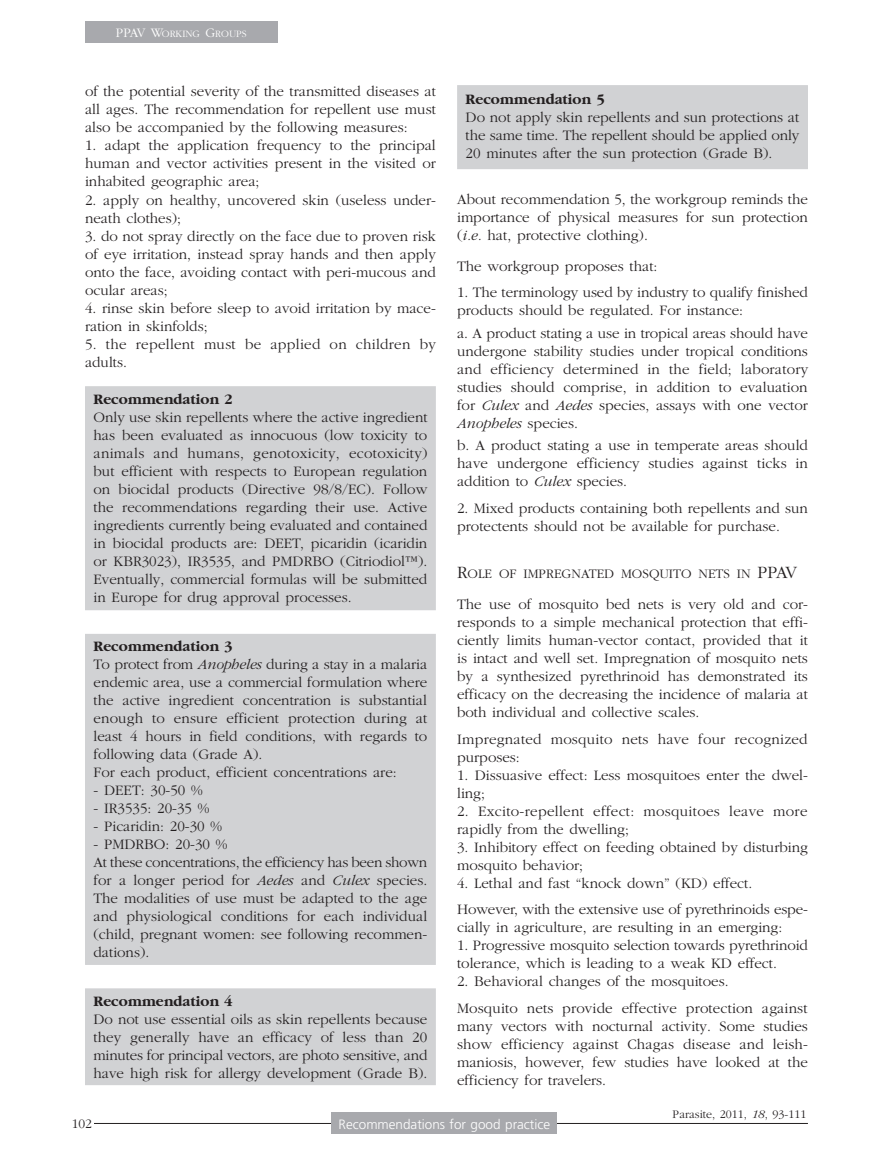
<style>
.page{position:relative;width:893px;height:1149px;background:#fff}
.page>*{position:absolute;margin:0;border:0;box-sizing:border-box;transform-origin:0 0}
.t1{font:300 15px/18px "Garamond";color:#231f20}
.t2{font:300 15px/18px "Garamond";letter-spacing:.02em;color:#231f20}
.t3{font:700 15px "Garamond";color:#231f20}
.t4{font:300 13.5px "Garamond";color:#231f20}
.t5{font:300 13.5px "Frutiger";color:#fff}
.t6{font:300 12px "Garamond";color:#231f20}
.t7{font:300 10.2px "Garamond";color:#fff}
.s1{font-size:13.5px}
.s2{font-weight:700}
.s3{font-style:italic}
.s4{font-size:18px}
</style>
<div class="page">
<div style="left:85px;top:21px;width:192px;height:22px;background:#a8a9ad"></div>
<hr style="left:85px;top:1122px;width:723px;height:1px;background:#231f20">
<div style="left:64px;top:1106px;width:30px;height:23px;background:#fff"></div>
<div style="left:332px;top:1112px;width:225px;height:21px;background:#a8a9ad"></div>
<div style="left:86px;top:387px;width:349px;height:222px;background:#d1d2d4"></div>
<div style="left:85px;top:386px;width:351px;height:224px;border:2px solid #d1d2d4"></div>
<div style="left:86px;top:988px;width:349px;height:96px;background:#d1d2d4"></div>
<div style="left:85px;top:988px;width:351px;height:96px;border:2px solid #d1d2d4"></div>
<div style="left:86px;top:634px;width:349px;height:329px;background:#d1d2d4"></div>
<div style="left:85px;top:633px;width:351px;height:331px;border:2px solid #d1d2d4"></div>
<div style="left:458px;top:86px;width:349px;height:82px;background:#d1d2d4"></div>
<div style="left:457px;top:85px;width:351px;height:84px;border:2px solid #d1d2d4"></div>
<p class="t7" style="left:116px;top:28px;width:132px"><span class="s1">PPAV W</span>ORKING <span class="s1">G</span>ROUPS</p>
<p class="t1" style="left:85px;top:83px;width:352px;text-align:justify">of the potential severity of the transmitted diseases at all ages. The recommendation for repellent use must also be accompanied by the following measures:</p>
<p class="t1" style="left:85px;top:137px;width:352px;text-align:justify">1. adapt the application frequency to the principal human and vector activities present in the visited or inhabited geographic area;</p>
<p class="t1" style="left:85px;top:191px;width:352px">2. apply on healthy, uncovered skin (useless under&shy;neath clothes);</p>
<p class="t1" style="left:85px;top:227px;width:352px;text-align:justify">3. do not spray directly on the face due to proven risk of eye irritation, instead spray hands and then apply onto the face, avoiding contact with peri-mucous and ocular areas;</p>
<p class="t1" style="left:85px;top:299px;width:352px">4. rinse skin before sleep to avoid irritation by mace&shy;ration in skinfolds;</p>
<p class="t2" style="left:85px;top:335px;width:352px">5. the repellent must be applied on children by adults.</p>
<p class="t3" style="left:94px;top:391px;width:141px">Recommendation 2</p>
<p class="t1" style="left:94px;top:408px;width:336px;text-align:justify">Only use skin repellents where the active ingredient has been evaluated as innocuous (low toxicity to animals and humans, genotoxicity, ecotoxicity) but efficient with respects to European regulation on biocidal products (Directive 98/8/EC). Follow the recommendations regarding their use. Active ingredients currently being evaluated and contained in biocidal products are: DEET, picaridin (icaridin or KBR3023), IR3535, and PMDRBO (Citriodiol™).<br>Eventually, commercial formulas will be submitted in Europe for drug approval processes.</p>
<p class="t1" style="left:94px;top:637px;width:335px"><span class="s2">Recommendation 3<br></span>To protect from <span class="s3">Anopheles</span> during a stay in a malaria endemic area, use a commercial formulation where the active ingredient concentration is substantial enough to ensure efficient protection during at least 4 hours in field conditions, with regards to following data (Grade A).<br>For each product, efficient concentrations are:</p>
<p class="t1" style="left:94px;top:781px;width:111px">- DEET: 30-50 %</p>
<p class="t1" style="left:94px;top:799px;width:117px">- IR3535: 20-35 %</p>
<p class="t1" style="left:94px;top:817px;width:130px">- Picaridin: 20-30 %</p>
<p class="t1" style="left:94px;top:835px;width:335px">- PMDRBO: 20-30 %<br>At these concentrations, the efficiency has been shown for a longer period for <span class="s3">Aedes</span> and <span class="s3">Culex</span> species.<br>The modalities of use must be adapted to the age and physiological conditions for each individual (child, pregnant women: see following recommen&shy;dations).</p>
<p class="t3" style="left:94px;top:992px;width:141px">Recommendation 4</p>
<p class="t1" style="left:94px;top:1010px;width:335px;text-align:justify">Do not use essential oils as skin repellents because they generally have an efficacy of less than 20 minutes for principal vectors, are photo sensitive, and have high risk for allergy development (Grade B).</p>
<p class="t3" style="left:466px;top:91px;width:141px">Recommendation 5</p>
<p class="t1" style="left:466px;top:109px;width:335px;text-align:justify">Do not apply skin repellents and sun protections at the same time. The repellent should be applied only 20 minutes after the sun protection (Grade B).</p>
<p class="t1" style="left:457px;top:190px;width:352px;text-align:justify">About recommendation 5, the workgroup reminds the importance of physical measures for sun protection (<span class="s3">i.e.</span> hat, protective clothing).</p>
<p class="t1" style="left:457px;top:257px;width:202px">The workgroup proposes that:</p>
<p class="t1" style="left:457px;top:284px;width:352px">1. The terminology used by industry to qualify finished products should be regulated. For instance:</p>
<p class="t1" style="left:457px;top:324px;width:353px;text-align:justify">a. A product stating a use in tropical areas should have undergone stability studies under tropical conditions and efficiency determined in the field; laboratory studies should comprise, in addition to evaluation for <span class="s3">Culex</span> and <span class="s3">Aedes</span> species, assays with one vector <span class="s3">Anopheles</span> species.</p>
<p class="t1" style="left:457px;top:436px;width:352px;text-align:justify">b. A product stating a use in temperate areas should have undergone efficiency studies against ticks in addition to <span class="s3">Culex</span> species.</p>
<p class="t1" style="left:457px;top:499px;width:352px">2. Mixed products containing both repellents and sun protectents should not be available for purchase.</p>
<p class="t4" style="left:457px;top:566px;width:341px"><span class="s4">R</span>OLE OF IMPREGNATED MOSQUITO NETS IN <span class="s4">PPAV</span></p>
<p class="t1" style="left:457px;top:595px;width:352px;text-align:justify">The use of mosquito bed nets is very old and cor&shy;responds to a simple mechanical protection that effi&shy;ciently limits human-vector contact, provided that it is intact and well set. Impregnation of mosquito nets by a synthesized pyrethrinoid has demonstrated its efficacy on the decreasing the incidence of malaria at both individual and collective scales.</p>
<p class="t1" style="left:457px;top:730px;width:352px">Impregnated mosquito nets have four recognized purposes:</p>
<p class="t1" style="left:457px;top:766px;width:352px">1. Dissuasive effect: Less mosquitoes enter the dwel&shy;ling;</p>
<p class="t2" style="left:457px;top:802px;width:352px">2. Excito-repellent effect: mosquitoes leave more rapidly from the dwelling;</p>
<p class="t1" style="left:457px;top:838px;width:352px">3. Inhibitory effect on feeding obtained by disturbing mosquito behavior;</p>
<p class="t1" style="left:457px;top:869px;width:352px;line-height:26.5px">4. Lethal and fast “knock down” (KD) effect.<br>However, with the extensive use of pyrethrinoids espe-</p>
<p class="t1" style="left:457px;top:918px;width:327px">cially in agriculture, are resulting in an emerging:</p>
<p class="t1" style="left:457px;top:936px;width:352px">1. Progressive mosquito selection towards pyrethrinoid tolerance, which is leading to a weak KD effect.</p>
<p class="t1" style="left:457px;top:968px;width:352px;line-height:26.5px">2. Behavioral changes of the mosquitoes.<br>Mosquito nets provide effective protection against</p>
<p class="t1" style="left:457px;top:1017px;width:352px;text-align:justify">many vectors with nocturnal activity. Some studies show efficiency against Chagas disease and leish&shy;maniosis, however, few studies have looked at the efficiency for travelers.</p>
<p class="t4" style="left:72px;top:1116px;width:22px">102</p>
<p class="t5" style="left:339px;top:1116px;width:213px">Recommendations for good practice</p>
<p class="t6" style="left:673px;top:1107px;width:135px">Parasite, 2011, <span class="s3">18</span>, 93-111</p>
</div>
